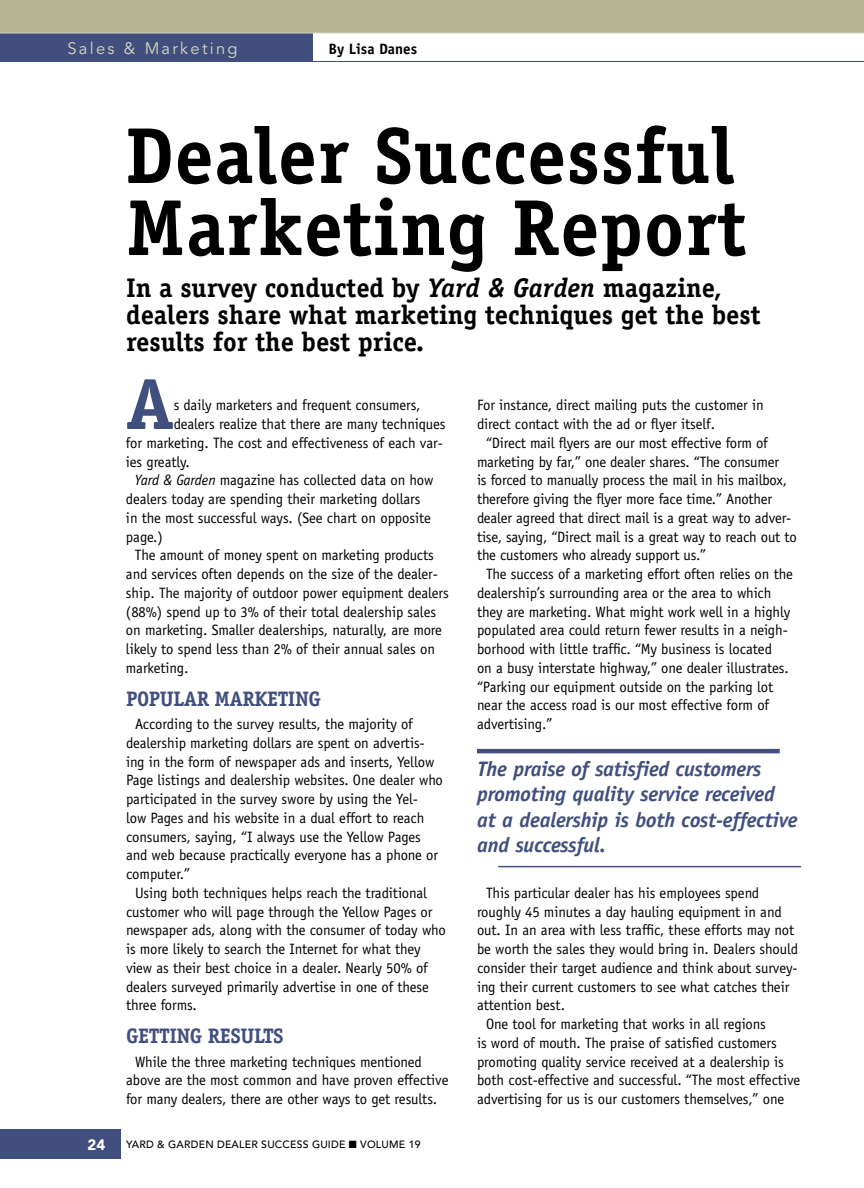
<style>
.page{position:relative;width:864px;height:1188px;background:#fff}
.page>*{position:absolute;margin:0;border:0;box-sizing:border-box;transform-origin:0 0}
.t1{font:700 79.5px/72px "Officina Serif Std";color:#000}
.t2{font:700 72.45px "Officina Serif Std";color:#404f7d;scale:1.05 1}
.t3{font:700 27px/27px "Officina Serif Std";color:#000}
.t4{font:italic 700 21px/25.5px "Officina Sans Std";letter-spacing:-.01em;color:#404f7d}
.t5{font:700 21px "Officina Serif Std";letter-spacing:-.02em;color:#404f7d}
.t6{font:16.5px "Avenir LT Std";letter-spacing:.14em;color:#d6d4c1}
.t7{font:15px/18.8px "Officina Sans Std";letter-spacing:-.005em;color:#000}
.t8{font:700 15px "Officina Sans Std";color:#000}
.t9{font:900 15px "Avenir LT Std";color:#fff}
.t10{font:500 10.5px "Avenir LT Std";letter-spacing:.02em;color:#000}
.s1{font-style:italic}
</style>
<div class="page">
<hr style="left:477px;top:749px;width:303px;height:4px;background:#404f7d">
<hr style="left:498px;top:866px;width:303px;height:1px;background:#404f7d">
<div style="left:0;top:1130px;width:120px;height:29px;background:#404f7d"></div>
<div style="left:0;top:0;width:864px;height:33px;background:#b5b390"></div>
<hr style="left:0;top:61px;width:864px;height:1px;background:#404f7d">
<div style="left:0;top:33px;width:312px;height:29px;background:#404f7d"></div>
<hr style="left:0;top:33px;width:864px;height:1px;background:#d6d4c1">
<p class="t6" style="left:68px;top:39px;width:172px">Sales &amp; Marketing</p>
<p class="t8" style="left:328px;top:40px;width:90px">By Lisa Danes</p>
<h1 class="t1" style="left:126px;top:119px;width:622px">Dealer Successful<br>Marketing Report</h1>
<h3 class="t3" style="left:126px;top:274px;width:636px">In a survey conducted by <span class="s1">Yard &amp; Garden</span> magazine, dealers share what marketing techniques get the best results for the best price.</h3>
<h2 class="t2" style="left:126px;top:359px;width:45px">A</h2>
<p class="t7" style="left:174px;top:396px;width:248px">s daily marketers and frequent consumers,</p>
<p class="t7" style="left:174px;top:415px;width:273px">dealers realize that there are many techniques</p>
<p class="t7" style="left:126px;top:433px;width:318px">for marketing. The cost and effectiveness of each var-</p>
<p class="t7" style="left:126px;top:452px;width:66px">ies greatly.</p>
<p class="t7" style="left:135px;top:471px;width:300px"><span class="s1">Yard &amp; Garden</span> magazine has collected data on how</p>
<p class="t7" style="left:126px;top:490px;width:296px">dealers today are spending their marketing dollars</p>
<p class="t7" style="left:126px;top:508px;width:307px">in the most successful ways. (See chart on opposite</p>
<p class="t7" style="left:126px;top:527px;width:38px">page.)</p>
<p class="t7" style="left:135px;top:546px;width:300px">The amount of money spent on marketing products</p>
<p class="t7" style="left:126px;top:565px;width:314px">and services often depends on the size of the dealer-</p>
<p class="t7" style="left:126px;top:583px;width:324px">ship. The majority of outdoor power equipment dealers</p>
<p class="t7" style="left:126px;top:602px;width:312px">(88%) spend up to 3% of their total dealership sales</p>
<p class="t7" style="left:126px;top:621px;width:318px">on marketing. Smaller dealerships, naturally, are more</p>
<p class="t7" style="left:126px;top:640px;width:311px">likely to spend less than 2% of their annual sales on</p>
<p class="t7" style="left:126px;top:658px;width:64px">marketing.</p>
<h3 class="t5" style="left:126px;top:686px;width:197px">Popular Marketing</h3>
<p class="t7" style="left:135px;top:715px;width:279px">According to the survey results, the majority of</p>
<p class="t7" style="left:126px;top:733px;width:300px">dealership marketing dollars are spent on advertis-</p>
<p class="t7" style="left:126px;top:752px;width:310px">ing in the form of newspaper ads and inserts, Yellow</p>
<p class="t7" style="left:126px;top:771px;width:318px">Page listings and dealership websites. One dealer who</p>
<p class="t7" style="left:126px;top:790px;width:294px">participated in the survey swore by using the Yel-</p>
<p class="t7" style="left:126px;top:808px;width:300px">low Pages and his website in a dual effort to reach</p>
<p class="t7" style="left:126px;top:827px;width:296px">consumers, saying, “I always use the Yellow Pages</p>
<p class="t7" style="left:126px;top:846px;width:314px">and web because practically everyone has a phone or</p>
<p class="t7" style="left:126px;top:865px;width:66px">computer.”</p>
<p class="t7" style="left:135px;top:883px;width:293px">Using both techniques helps reach the traditional</p>
<p class="t7" style="left:126px;top:902px;width:308px">customer who will page through the Yellow Pages or</p>
<p class="t7" style="left:126px;top:921px;width:321px">newspaper ads, along with the consumer of today who</p>
<p class="t7" style="left:126px;top:940px;width:296px">is more likely to search the Internet for what they</p>
<p class="t7" style="left:126px;top:958px;width:303px">view as their best choice in a dealer. Nearly 50% of</p>
<p class="t7" style="left:126px;top:977px;width:305px">dealers surveyed primarily advertise in one of these</p>
<p class="t7" style="left:126px;top:996px;width:72px">three forms.</p>
<h3 class="t5" style="left:126px;top:1023px;width:159px">Getting Results</h3>
<p class="t7" style="left:126px;top:1052px;width:324px;text-indent:9px">While the three marketing techniques mentioned above are the most common and have proven effective for many dealers, there are other ways to get results.</p>
<p class="t9" style="left:87px;top:1136px;width:19px">24</p>
<p class="t10" style="left:126px;top:1139px;width:296px">YARD &amp; GARDEN DEALER SUCCESS GUIDE ■ VOLU ME 19</p>
<p class="t7" style="left:477px;top:396px;width:288px">For instance, direct mailing puts the customer in</p>
<p class="t7" style="left:477px;top:415px;width:240px">direct contact with the ad or flyer itself.</p>
<p class="t7" style="left:486px;top:433px;width:283px">“Direct mail flyers are our most effective form of</p>
<p class="t7" style="left:477px;top:452px;width:303px">marketing by far,” one dealer shares. “The consumer</p>
<p class="t7" style="left:477px;top:471px;width:312px">is forced to manually process the mail in his mailbox,</p>
<p class="t7" style="left:477px;top:490px;width:297px">therefore giving the flyer more face time.” Another</p>
<p class="t7" style="left:477px;top:508px;width:316px">dealer agreed that direct mail is a great way to adver-</p>
<p class="t7" style="left:477px;top:527px;width:321px">tise, saying, “Direct mail is a great way to reach out to</p>
<p class="t7" style="left:477px;top:546px;width:231px">the customers who already support us.”</p>
<p class="t7" style="left:486px;top:565px;width:308px">The success of a marketing effort often relies on the</p>
<p class="t7" style="left:477px;top:583px;width:296px">dealership’s surrounding area or the area to which</p>
<p class="t7" style="left:477px;top:602px;width:315px">they are marketing. What might work well in a highly</p>
<p class="t7" style="left:477px;top:621px;width:312px">populated area could return fewer results in a neigh-</p>
<p class="t7" style="left:477px;top:640px;width:297px">borhood with little traffic. “My business is located</p>
<p class="t7" style="left:477px;top:658px;width:313px">on a busy interstate highway,” one dealer illustrates.</p>
<p class="t7" style="left:477px;top:677px;width:298px">“Parking our equipment outside on the parking lot</p>
<p class="t7" style="left:477px;top:696px;width:294px">near the access road is our most effective form of</p>
<p class="t7" style="left:477px;top:715px;width:77px">advertising.”</p>
<h3 class="t4" style="left:477px;top:756px;width:322px">The praise of satisfied customers promoting quality service received at a dealership is both cost-effective and successful.</h3>
<p class="t7" style="left:486px;top:883px;width:275px">This particular dealer has his employees spend</p>
<p class="t7" style="left:477px;top:902px;width:306px">roughly 45 minutes a day hauling equipment in and</p>
<p class="t7" style="left:477px;top:921px;width:319px">out. In an area with less traffic, these efforts may not</p>
<p class="t7" style="left:477px;top:940px;width:323px">be worth the sales they would bring in. Dealers should</p>
<p class="t7" style="left:477px;top:958px;width:322px">consider their target audience and think about survey-</p>
<p class="t7" style="left:477px;top:977px;width:314px">ing their current customers to see what catches their</p>
<p class="t7" style="left:477px;top:996px;width:90px">attention best.</p>
<p class="t7" style="left:486px;top:1015px;width:281px">One tool for marketing that works in all regions</p>
<p class="t7" style="left:477px;top:1033px;width:301px">is word of mouth. The praise of satisfied customers</p>
<p class="t7" style="left:477px;top:1052px;width:308px">promoting quality service received at a dealership is</p>
<p class="t7" style="left:477px;top:1071px;width:325px">both cost-effective and successful. “The most effective</p>
<p class="t7" style="left:477px;top:1090px;width:309px">advertising for us is our customers themselves,” one</p>
</div>
